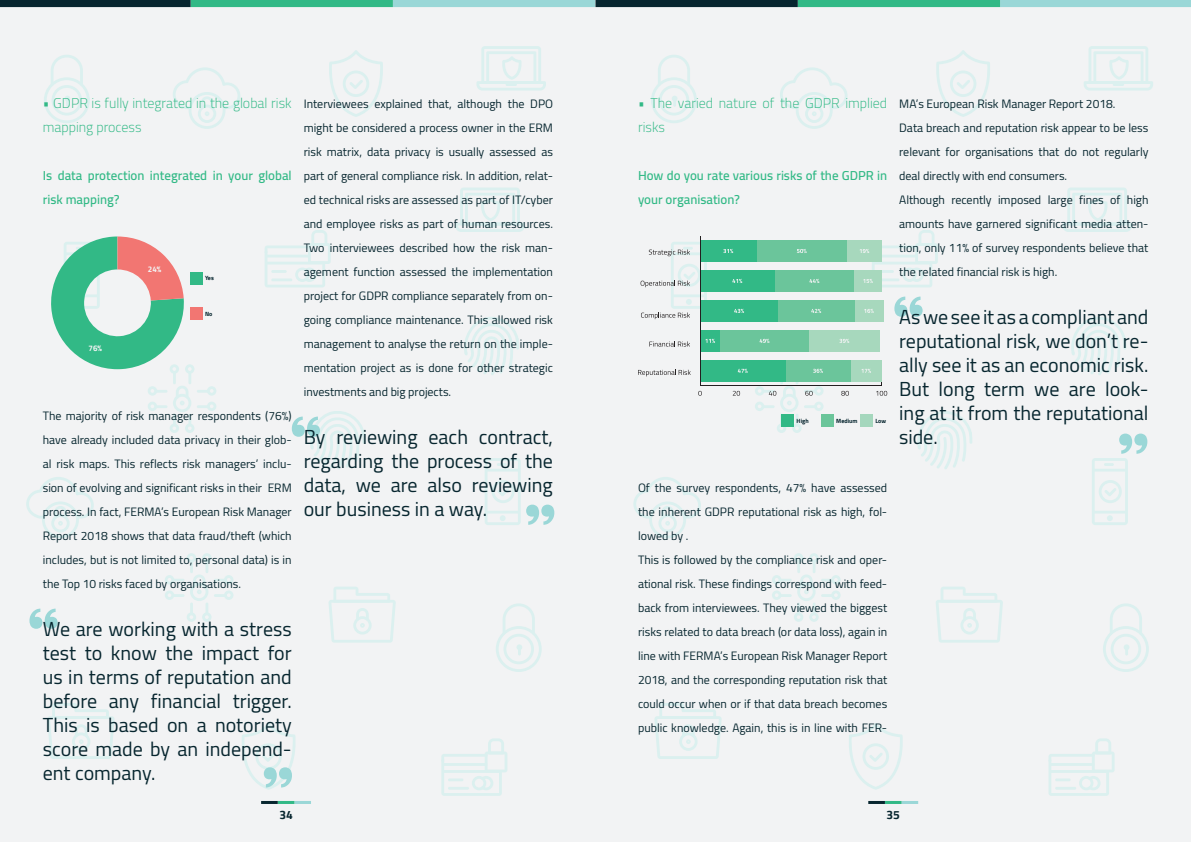
<style>
.page{position:relative;width:1191px;height:842px;background:#fff}
.page>*{position:absolute;margin:0;border:0;box-sizing:border-box;transform-origin:0 0}
.t1{font:500 90px "Biotif";color:#9ad7d7}
.Texto{font:20px/24px "Cairo";color:#07262f;text-align:justify}
.Texto-2{font:300 14px/24px "Cairo";color:#32b986}
.Texto-3{font:600 13px/24px "Cairo";color:#32b986}
.Texto-4{font:12px/24px "Cairo";color:#07262f;text-align:justify}
.t2{font:700 12px "Cairo";color:#07262f}
.t3{font:700 8px "Cairo";color:#f2f3f4}
.t4{font:700 6px "Cairo";color:#07262f}
</style>
<div class="page">
<div style="left:595px;top:0;width:596px;height:842px;background:#f2f3f4"></div>
<div style="left:0;top:0;width:595px;height:842px;background:#f2f3f4"></div>
<hr style="left:901px;top:801px;width:17px;height:3px;background:#9ad7d7">
<hr style="left:885px;top:801px;width:16px;height:3px;background:#32b986">
<hr style="left:868px;top:801px;width:17px;height:3px;background:#07262f">
<hr style="left:294px;top:801px;width:17px;height:3px;background:#9ad7d7">
<hr style="left:278px;top:801px;width:16px;height:3px;background:#32b986">
<hr style="left:261px;top:801px;width:17px;height:3px;background:#07262f">
<div style="left:1000px;top:0;width:191px;height:7px;background:#9ad7d7"></div>
<div style="left:393px;top:0;width:202px;height:7px;background:#9ad7d7"></div>
<div style="left:797px;top:0;width:203px;height:7px;background:#32b986"></div>
<div style="left:191px;top:0;width:202px;height:7px;background:#32b986"></div>
<div style="left:595px;top:0;width:202px;height:7px;background:#07262f"></div>
<div style="left:0;top:0;width:191px;height:7px;background:#07262f"></div>
<svg style="left:917px;top:411px;width:55px;height:58px"></svg>
<svg style="left:1071px;top:317px;width:55px;height:58px"></svg>
<svg style="left:936px;top:50px;width:54px;height:67px"></svg>
<svg style="left:849px;top:723px;width:54px;height:67px"></svg>
<svg style="left:1092px;top:458px;width:35px;height:67px"></svg>
<svg style="left:1084px;top:46px;width:69px;height:45px"></svg>
<svg style="left:1062px;top:188px;width:69px;height:44px"></svg>
<svg style="left:1103px;top:603px;width:45px;height:69px"></svg>
<svg style="left:651px;top:55px;width:46px;height:68px"></svg>
<svg style="left:936px;top:587px;width:67px;height:56px"></svg>
<svg style="left:654px;top:703px;width:67px;height:56px"></svg>
<svg style="left:780px;top:67px;width:67px;height:62px"></svg>
<svg style="left:633px;top:477px;width:68px;height:61px"></svg>
<svg style="left:772px;top:553px;width:68px;height:69px"></svg>
<svg style="left:1048px;top:738px;width:66px;height:58px"></svg>
<svg style="left:310px;top:411px;width:55px;height:58px"></svg>
<svg style="left:464px;top:317px;width:55px;height:58px"></svg>
<svg style="left:329px;top:50px;width:54px;height:67px"></svg>
<svg style="left:242px;top:723px;width:54px;height:67px"></svg>
<svg style="left:485px;top:458px;width:36px;height:67px"></svg>
<svg style="left:476px;top:46px;width:70px;height:45px"></svg>
<svg style="left:455px;top:188px;width:70px;height:44px"></svg>
<svg style="left:496px;top:603px;width:45px;height:69px"></svg>
<svg style="left:44px;top:55px;width:46px;height:68px"></svg>
<svg style="left:328px;top:587px;width:68px;height:56px"></svg>
<svg style="left:47px;top:703px;width:68px;height:56px"></svg>
<svg style="left:173px;top:67px;width:67px;height:62px"></svg>
<svg style="left:26px;top:477px;width:68px;height:61px"></svg>
<svg style="left:165px;top:553px;width:68px;height:69px"></svg>
<svg style="left:441px;top:738px;width:66px;height:58px"></svg>
<svg style="left:265px;top:230px;width:66px;height:57px"></svg>
<svg style="left:51px;top:236px;width:165px;height:197px"></svg>
<div style="left:190px;top:272px;width:12px;height:12px;background:#32b986"></div>
<div style="left:190px;top:308px;width:12px;height:12px;background:#f27672"></div>
<div style="left:847px;top:240px;width:34px;height:22px;background:#a7d8bd"></div>
<div style="left:756px;top:240px;width:91px;height:22px;background:#6bc59b"></div>
<div style="left:700px;top:240px;width:56px;height:22px;background:#32b986"></div>
<svg style="left:723px;top:249px;width:10px;height:4px"></svg>
<svg style="left:797px;top:249px;width:9px;height:4px"></svg>
<div style="left:854px;top:270px;width:27px;height:22px;background:#a7d8bd"></div>
<div style="left:774px;top:270px;width:80px;height:22px;background:#6bc59b"></div>
<div style="left:700px;top:270px;width:74px;height:22px;background:#32b986"></div>
<svg style="left:732px;top:279px;width:10px;height:4px"></svg>
<svg style="left:809px;top:279px;width:10px;height:4px"></svg>
<svg style="left:860px;top:230px;width:78px;height:57px"></svg>
<div style="left:854px;top:300px;width:29px;height:22px;background:#a7d8bd"></div>
<div style="left:778px;top:300px;width:76px;height:22px;background:#6bc59b"></div>
<div style="left:700px;top:300px;width:78px;height:22px;background:#32b986"></div>
<svg style="left:734px;top:309px;width:10px;height:4px"></svg>
<svg style="left:811px;top:309px;width:10px;height:4px"></svg>
<svg style="left:864px;top:309px;width:9px;height:4px"></svg>
<div style="left:809px;top:330px;width:70px;height:22px;background:#a7d8bd"></div>
<div style="left:720px;top:330px;width:89px;height:22px;background:#6bc59b"></div>
<div style="left:700px;top:330px;width:20px;height:22px;background:#32b986"></div>
<svg style="left:705px;top:339px;width:10px;height:4px"></svg>
<svg style="left:759px;top:339px;width:10px;height:4px"></svg>
<svg style="left:839px;top:339px;width:10px;height:4px"></svg>
<div style="left:850px;top:360px;width:31px;height:22px;background:#a7d8bd"></div>
<div style="left:785px;top:360px;width:65px;height:22px;background:#6bc59b"></div>
<div style="left:700px;top:360px;width:85px;height:22px;background:#32b986"></div>
<svg style="left:738px;top:369px;width:9px;height:4px"></svg>
<svg style="left:861px;top:369px;width:10px;height:4px"></svg>
<svg style="left:733px;top:391px;width:7px;height:5px"></svg>
<svg style="left:755px;top:364px;width:68px;height:69px"></svg>
<svg style="left:841px;top:391px;width:8px;height:5px"></svg>
<hr style="left:700px;top:386px;width:181px;height:1px;background:#231f20">
<svg style="left:698px;top:385px;width:4px;height:11px"></svg>
<svg style="left:876px;top:382px;width:11px;height:14px"></svg>
<hr style="left:700px;top:236px;width:1px;height:150px;background:#231f20">
<svg style="left:638px;top:370px;width:53px;height:6px"></svg>
<svg style="left:649px;top:341px;width:41px;height:6px"></svg>
<svg style="left:640px;top:242px;width:67px;height:77px"></svg>
<div style="left:782px;top:415px;width:12px;height:12px;background:#32b986"></div>
<div style="left:821px;top:415px;width:12px;height:12px;background:#6bc59a"></div>
<div style="left:860px;top:415px;width:12px;height:12px;background:#a5d7bd"></div>
<p class="Texto-2" style="left:43px;top:91px;width:250px">• GDPR is fully integrated in the global risk mapping process</p>
<p class="Texto-3" style="left:43px;top:163px;width:250px">Is data protection integrated in your global risk mapping?</p>
<p class="Texto-4" style="left:304px;top:92px;width:251px">Interviewees explained that, although the DPO might be considered a process owner in the ERM risk matrix, data privacy is usually assessed as part of general compliance risk. In addition, relat&shy;ed technical risks are assessed as part of IT/cyber and employee risks as part of human resources.<br>Two interviewees described how the risk man&shy;agement function assessed the implementation project for GDPR compliance separately from on&shy;going compliance maintenance. This allowed risk management to analyse the return on the imple&shy;mentation project as is done for other strategic investments and big projects.</p>
<p class="Texto" style="left:304px;top:425px;width:251px">By reviewing each contract, regarding the process of the data, we are also reviewing our business in a way.</p>
<p class="t3" style="left:148px;top:265px;width:15px">24%</p>
<p class="t4" style="left:205px;top:274px;width:10px">Yes</p>
<p class="t4" style="left:205px;top:310px;width:9px">No</p>
<p class="t3" style="left:89px;top:343px;width:15px">76%</p>
<p class="Texto-4" style="left:43px;top:404px;width:250px">The majority of risk manager respondents (76%) have already included data privacy in their glob&shy;al risk maps. This reflects risk managers’ inclu&shy;sion of evolving and significant risks in their ERM process. In fact, FERMA’s European Risk Manager Report 2018 shows that data fraud/theft (which includes, but is not limited to, personal data) is in the Top 10 risks faced by organisations.</p>
<p class="Texto" style="left:43px;top:617px;width:250px">We are working with a stress test to know the impact for us in terms of reputation and before any financial trigger.<br>This is based on a notoriety score made by an independ&shy;ent company.</p>
<p class="t1" style="left:286px;top:383px;width:41px">“</p>
<p class="t1" style="left:560px;top:558px;width:41px;rotate:-180deg">“</p>
<p class="t1" style="left:24px;top:575px;width:41px">“</p>
<p class="t1" style="left:298px;top:821px;width:41px;rotate:-180deg">“</p>
<p class="Texto-2" style="left:638px;top:91px;width:251px">• The varied nature of the GDPR implied risks</p>
<p class="Texto-3" style="left:638px;top:163px;width:251px">How do you rate various risks of the GDPR in your organisation?</p>
<p class="t4" style="left:796px;top:417px;width:14px">High</p>
<p class="t4" style="left:836px;top:417px;width:23px">Medium</p>
<p class="t4" style="left:875px;top:417px;width:12px">Low</p>
<p class="Texto-4" style="left:899px;top:92px;width:218px">MA’s European Risk Manager Report 2018.</p>
<p class="Texto-4" style="left:899px;top:116px;width:251px">Data breach and reputation risk appear to be less relevant for organisations that do not regularly deal directly with end consumers.</p>
<p class="Texto-4" style="left:899px;top:188px;width:251px">Although recently imposed large fines of high amounts have garnered significant media atten&shy;tion, only 11% of survey respondents believe that the related financial risk is high.</p>
<p class="Texto" style="left:899px;top:305px;width:251px">As we see it as a compliant and reputational risk, we don’t re&shy;ally see it as an economic risk.<br>But long term we are look&shy;ing at it from the reputational side.</p>
<p class="t1" style="left:888px;top:263px;width:41px">“</p>
<p class="t1" style="left:1153px;top:487px;width:41px;rotate:-180deg">“</p>
<p class="Texto-4" style="left:638px;top:476px;width:251px">Of the survey respondents, 47% have assessed the inherent GDPR reputational risk as high, fol&shy;lowed by .</p>
<p class="Texto-4" style="left:638px;top:548px;width:251px">This is followed by the compliance risk and oper&shy;ational risk. These findings correspond with feed&shy;back from interviewees. They viewed the biggest risks related to data breach (or data loss), again in line with FERMA’s European Risk Manager Report 2018, and the corresponding reputation risk that could occur when or if that data breach becomes public knowledge. Again, this is in line with FER-</p>
<p class="t2" style="left:279px;top:808px;width:15px">34</p>
<p class="t2" style="left:886px;top:808px;width:15px">35</p>
</div>
